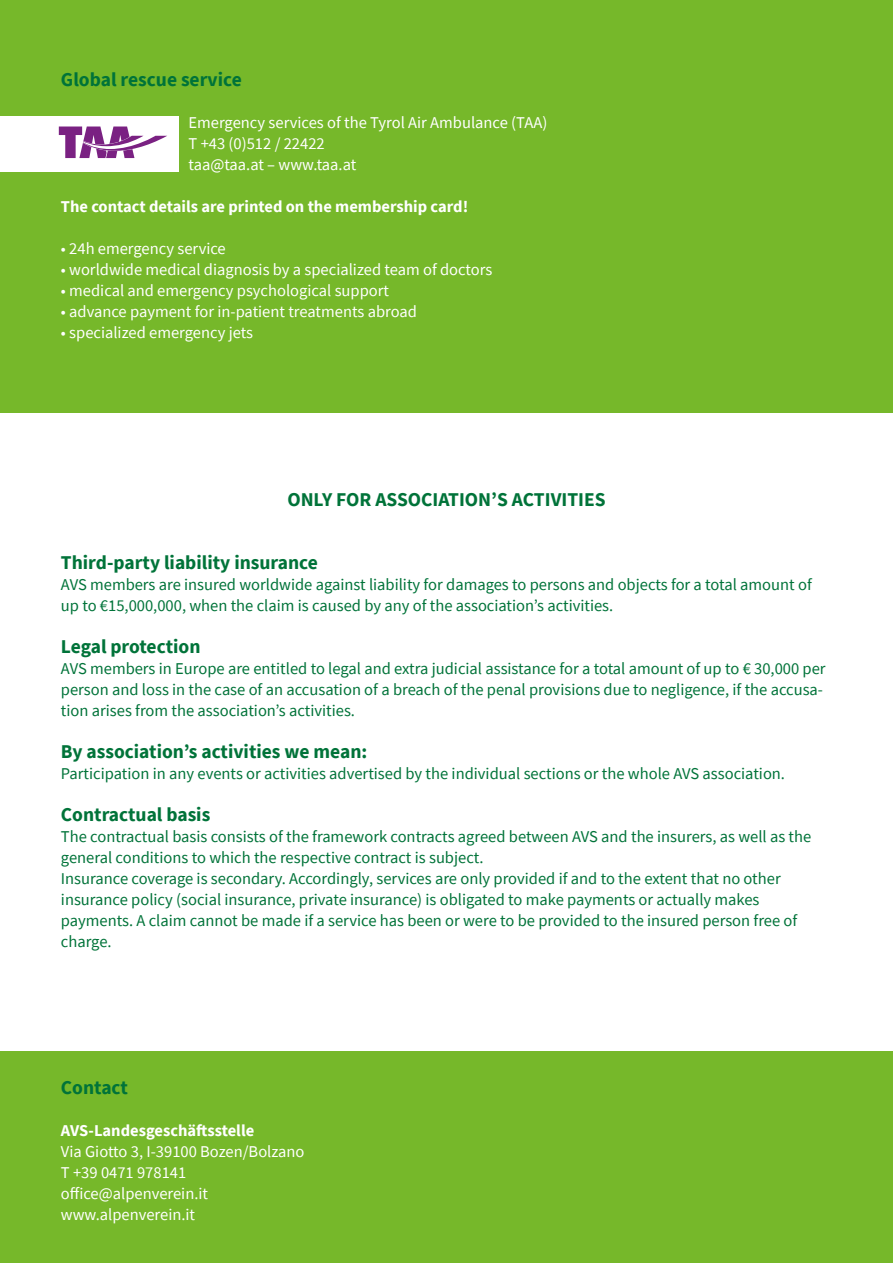
<style>
.page{position:relative;width:893px;height:1263px;background:#fff}
.page>*{position:absolute;margin:0;border:0;box-sizing:border-box;transform-origin:0 0}
.t1{font:700 19.5px "Source Sans Pro";color:#007339}
.t2{font:16.5px/21px "Source Sans Pro";color:#007339}
.t3{font:16.5px/21px "Source Sans Pro";color:#fff}
.t4{font:700 16.5px "Source Sans Pro";color:#fff}
</style>
<div class="page">
<div style="left:0;top:0;width:893px;height:412px;background:#76b82a"></div>
<div style="left:0;top:1051px;width:893px;height:212px;background:#76b82a"></div>
<div style="left:0;top:116px;width:179px;height:55px;background:#fff"></div>
<svg style="left:59px;top:126px;width:108px;height:32px"></svg>
<p class="t1" style="left:61px;top:67px;width:182px">Global rescue service</p>
<p class="t3" style="left:189px;top:112px;width:360px">Emergency services of the Tyrol Air Ambulance (TAA)<br>T +43 (0)512 / 22422<br>taa@taa.at – www.taa.at</p>
<p class="t4" style="left:61px;top:196px;width:409px">The contact details are printed on the membership card!</p>
<p class="t3" style="left:61px;top:238px;width:166px">• 24h emergency service</p>
<p class="t3" style="left:61px;top:259px;width:433px">• worldwide medical diagnosis by a specialized team of doctors</p>
<p class="t3" style="left:61px;top:280px;width:330px">• medical and emergency psychological support</p>
<p class="t3" style="left:61px;top:301px;width:357px">• advance payment for in-patient treatments abroad</p>
<p class="t3" style="left:61px;top:322px;width:194px">• specialized emergency jets</p>
<p class="t1" style="left:287px;top:487px;width:320px">ONLY FOR ASSOCIATION’S ACTIVITIES</p>
<p class="t1" style="left:61px;top:550px;width:258px">Third-party liability insurance</p>
<p class="t2" style="left:61px;top:574px;width:752px">AVS members are insured worldwide against liability for damages to persons and objects for a total amount of up to €15,000,000, when the claim is caused by any of the association’s activities.</p>
<p class="t1" style="left:61px;top:634px;width:141px">Legal protection</p>
<p class="t2" style="left:61px;top:658px;width:766px">AVS members in Europe are entitled to legal and extra judicial assistance for a total amount of up to € 30,000 per person and loss in the case of an accusation of a breach of the penal provisions due to negligence, if the accusa&shy;tion arises from the association’s activities.</p>
<p class="t1" style="left:61px;top:739px;width:308px">By association’s activities we mean:</p>
<p class="t2" style="left:61px;top:763px;width:726px">Participation in any events or activities advertised by the individual sections or the whole AVS association.</p>
<p class="t1" style="left:61px;top:802px;width:151px">Contractual basis</p>
<p class="t2" style="left:61px;top:826px;width:752px">The contractual basis consists of the framework contracts agreed between AVS and the insurers, as well as the general conditions to which the respective contract is subject.<br>Insurance coverage is secondary. Accordingly, services are only provided if and to the extent that no other insurance policy (social insurance, private insurance) is obligated to make payments or actually makes payments. A claim cannot be made if a service has been or were to be provided to the insured person free of charge.</p>
<p class="t1" style="left:61px;top:1075px;width:69px">Contact</p>
<p class="t4" style="left:61px;top:1120px;width:195px">AVS-Landesgeschäftsstelle</p>
<p class="t3" style="left:61px;top:1141px;width:245px">Via Giotto 3, I-39100 Bozen/Bolzano<br>T +39 0471 978141 office@alpenverein.it www.alpenverein.it</p>
</div>
